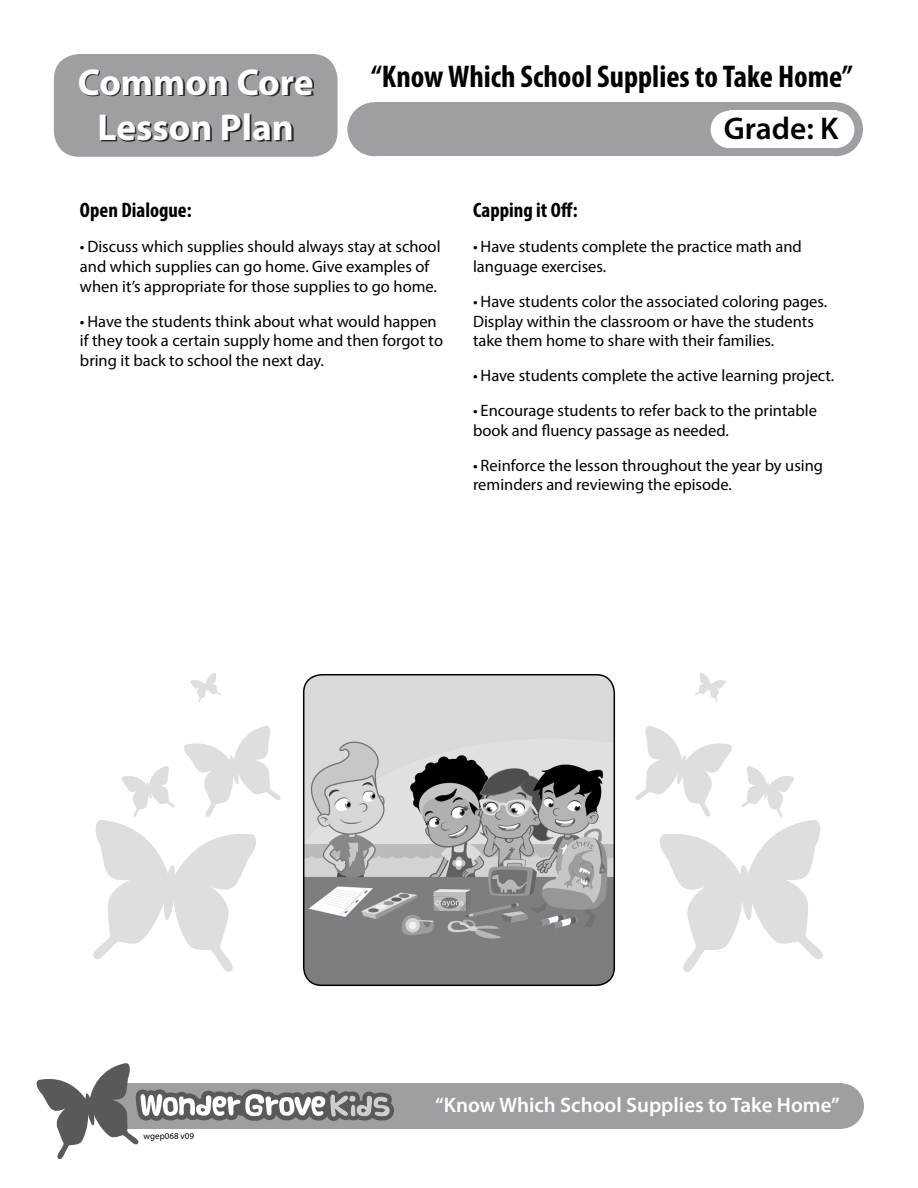
<style>
.page{position:relative;width:918px;height:1188px;background:#fff}
.page>*{position:absolute;margin:0;border:0;box-sizing:border-box;transform-origin:0 0}
.t1{font:700 37.5px/45px "Myriad Pro";color:#fff;text-align:center}
.t2{font:700 condensed 31.5px "Myriad Pro";color:#000}
.t3{font:600 31.5px "Myriad Pro";color:#000}
.t4{font:600 21px "Myriad Pro";color:#fff}
.t5{font:700 condensed 21px "Myriad Pro";color:#000}
.t6{font:16.5px/19.8px "Myriad Pro";color:#000}
.t7{font:9px "Myriad Pro";color:#000}
</style>
<div class="page">
<div style="left:54px;top:54px;width:284px;height:103px;background:#9d9fa2;border-radius:26px"></div>
<div style="left:819px;top:1083px;width:45px;height:46px;background:#9d9fa2;border-radius:50%"></div>
<div style="left:102px;top:1083px;width:739px;height:46px;background:#9d9fa2"></div>
<svg style="left:36px;top:1063px;width:358px;height:97px"></svg>
<div style="left:80px;top:70px;width:234px;height:72px;background:#000;opacity:.75"></div>
<div style="left:809px;top:102px;width:54px;height:54px;background:#9d9fa2;border-radius:50%"></div>
<div style="left:347px;top:102px;width:54px;height:54px;background:#9d9fa2;border-radius:50%"></div>
<div style="left:374px;top:102px;width:462px;height:54px;background:#9d9fa2"></div>
<div style="left:818px;top:111px;width:36px;height:37px;background:#fff;border-radius:50%"></div>
<div style="left:729px;top:111px;width:108px;height:37px;background:#fff"></div>
<div style="left:711px;top:111px;width:37px;height:37px;background:#fff;border-radius:50%"></div>
<svg style="left:635px;top:726px;width:188px;height:246px"></svg>
<svg style="left:695px;top:673px;width:31px;height:29px"></svg>
<svg style="left:93px;top:726px;width:188px;height:246px"></svg>
<svg style="left:190px;top:673px;width:31px;height:29px"></svg>
<img style="left:304px;top:675px;width:310px;height:310px">
<div style="left:303px;top:674px;width:312px;height:312px;border:2px solid #000;border-radius:18px"></div>
<h1 class="t1" style="left:78px;top:58px;width:237px">Common Core<br>Lesson Plan</h1>
<h2 class="t2" style="left:371px;top:56px;width:483px">“Know Which School Supplies to Take Home”</h2>
<h2 class="t3" style="left:724px;top:109px;width:116px">Grade: K</h2>
<p class="t5" style="left:80px;top:197px;width:113px">Open Dialogue:</p>
<p class="t6" style="left:80px;top:236px;width:362px">• Discuss which supplies should always stay at school and which supplies can go home. Give examples of when it’s appropriate for those supplies to go home.</p>
<p class="t6" style="left:80px;top:311px;width:365px">• Have the students think about what would happen if they took a certain supply home and then forgot to bring it back to school the next day.</p>
<p class="t5" style="left:473px;top:197px;width:106px">Capping it Off:</p>
<p class="t6" style="left:473px;top:236px;width:330px">• Have students complete the practice math and language exercises.</p>
<p class="t6" style="left:473px;top:291px;width:356px">• Have students color the associated coloring pages.<br>Display within the classroom or have the students take them home to share with their families.</p>
<p class="t6" style="left:473px;top:365px;width:363px">• Have students complete the active learning project.</p>
<p class="t6" style="left:473px;top:400px;width:345px">• Encourage students to refer back to the printable book and fluency passage as needed.</p>
<p class="t6" style="left:473px;top:455px;width:352px">• Reinforce the lesson throughout the year by using reminders and reviewing the episode.</p>
<p class="t7" style="left:144px;top:1130px;width:52px">wgep068 v09</p>
<p class="t4" style="left:435px;top:1092px;width:406px">“Know Which School Supplies to Take Home”</p>
</div>
